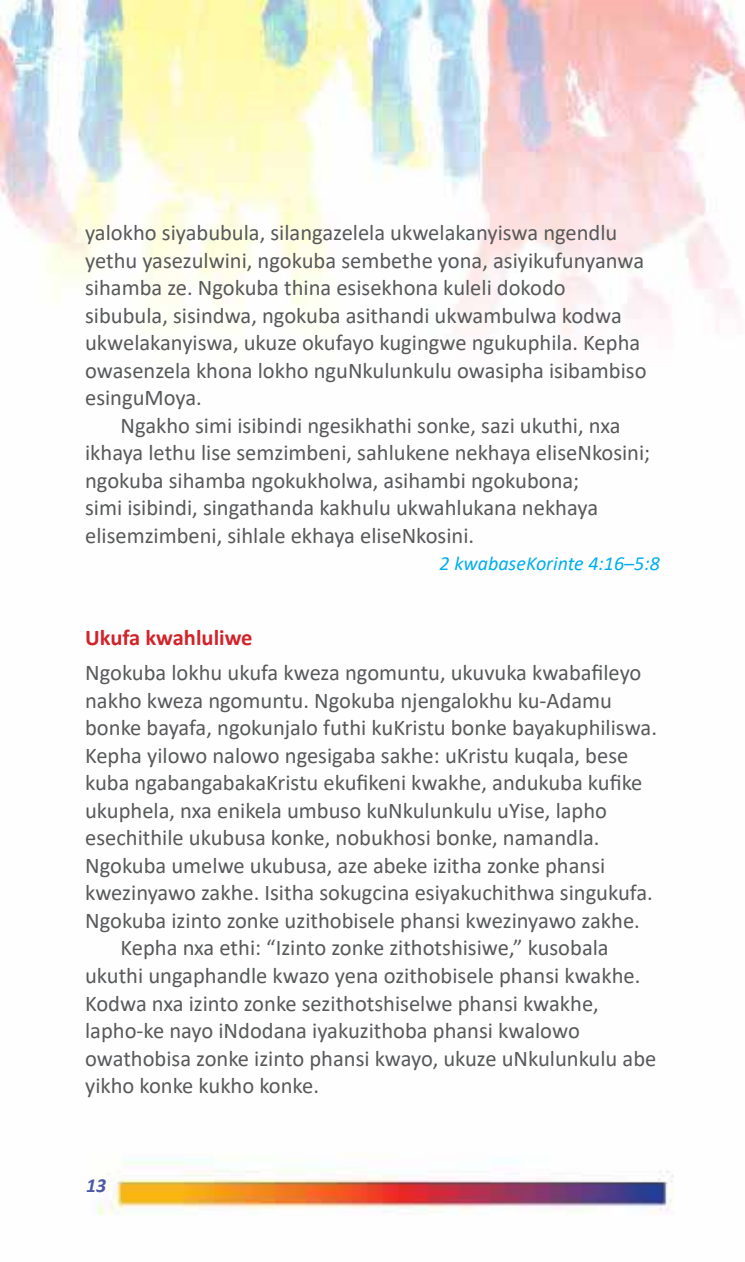
<style>
.page{position:relative;width:745px;height:1262px;background:#fff}
.page>*{position:absolute;margin:0;border:0;box-sizing:border-box;transform-origin:0 0}
.t1{font:22.5px/27.5px "Calibri";color:#58595b}
.t2{font:700 22.5px "Calibri";color:#d2232a}
.t3{font:italic 20px "Calibri";color:#00aeef}
.t4{font:italic 700 20px "Calibri";color:#4e59a5}
</style>
<div class="page">
<img style="left:0;top:0;width:744px;height:1216px">
<p class="t1" style="left:85px;top:218px;width:562px">yalokho siyabubula, silangazelela ukwelakanyiswa ngendlu yethu yasezulwini, ngokuba sembethe yona, asiyikufunyanwa sihamba ze. Ngokuba thina esisekhona kuleli dokodo sibubula, sisindwa, ngokuba asithandi ukwambulwa kodwa ukwelakanyiswa, ukuze okufayo kugingwe ngukuphila. Kepha owasenzela khona lokho nguNkulunkulu owasipha isibambiso esinguMoya.</p>
<p class="t1" style="left:85px;top:411px;width:566px;text-indent:35px">Ngakho simi isibindi ngesikhathi sonke, sazi ukuthi, nxa ikhaya lethu lise semzimbeni, sahlukene nekhaya eliseNkosini; ngokuba sihamba ngokukholwa, asihambi ngokubona;<br>simi isibindi, singathanda kakhulu ukwahlukana nekhaya elisemzimbeni, sihlale ekhaya eliseNkosini.</p>
<p class="t3" style="left:439px;top:550px;width:221px">2 kwabaseKorinte 4:16–5:8</p>
<p class="t2" style="left:85px;top:622px;width:169px">Ukufa kwahluliwe</p>
<p class="t1" style="left:85px;top:658px;width:557px">Ngokuba lokhu ukufa kweza ngomuntu, ukuvuka kwabafileyo</p>
<p class="t1" style="left:85px;top:686px;width:528px">nakho kweza ngomuntu. Ngokuba njengalokhu ku-Adamu</p>
<p class="t1" style="left:85px;top:713px;width:573px">bonke bayafa, ngokunjalo futhi kuKristu bonke bayakuphiliswa.</p>
<p class="t1" style="left:85px;top:741px;width:544px">Kepha yilowo nalowo ngesigaba sakhe: uKristu kuqala, bese</p>
<p class="t1" style="left:85px;top:768px;width:558px">kuba ngabangabakaKristu ekufikeni kwakhe, andukuba kufike</p>
<p class="t1" style="left:85px;top:796px;width:523px">ukuphela, nxa enikela umbuso kuNkulunkulu uYise, lapho</p>
<p class="t1" style="left:85px;top:823px;width:515px">esechithile ukubusa konke, nobukhosi bonke, namandla.</p>
<p class="t1" style="left:85px;top:851px;width:521px">Ngokuba umelwe ukubusa, aze abeke izitha zonke phansi</p>
<p class="t1" style="left:85px;top:878px;width:569px">kwezinyawo zakhe. Isitha sokugcina esiyakuchithwa singukufa.</p>
<p class="t1" style="left:85px;top:906px;width:556px">Ngokuba izinto zonke uzithobisele phansi kwezinyawo zakhe.</p>
<p class="t1" style="left:120px;top:933px;width:489px">Kepha nxa ethi: “Izinto zonke zithotshisiwe,” kusobala</p>
<p class="t1" style="left:85px;top:961px;width:556px">ukuthi ungaphandle kwazo yena ozithobisele phansi kwakhe.</p>
<p class="t1" style="left:85px;top:988px;width:515px">Kodwa nxa izinto zonke sezithotshiselwe phansi kwakhe,</p>
<p class="t1" style="left:85px;top:1016px;width:496px">lapho-ke nayo iNdodana iyakuzithoba phansi kwalowo</p>
<p class="t1" style="left:85px;top:1043px;width:572px">owathobisa zonke izinto phansi kwayo, ukuze uNkulunkulu abe</p>
<p class="t1" style="left:85px;top:1071px;width:235px">yikho konke kukho konke.</p>
<p class="t4" style="left:86px;top:1171px;width:22px">13</p>
</div>
